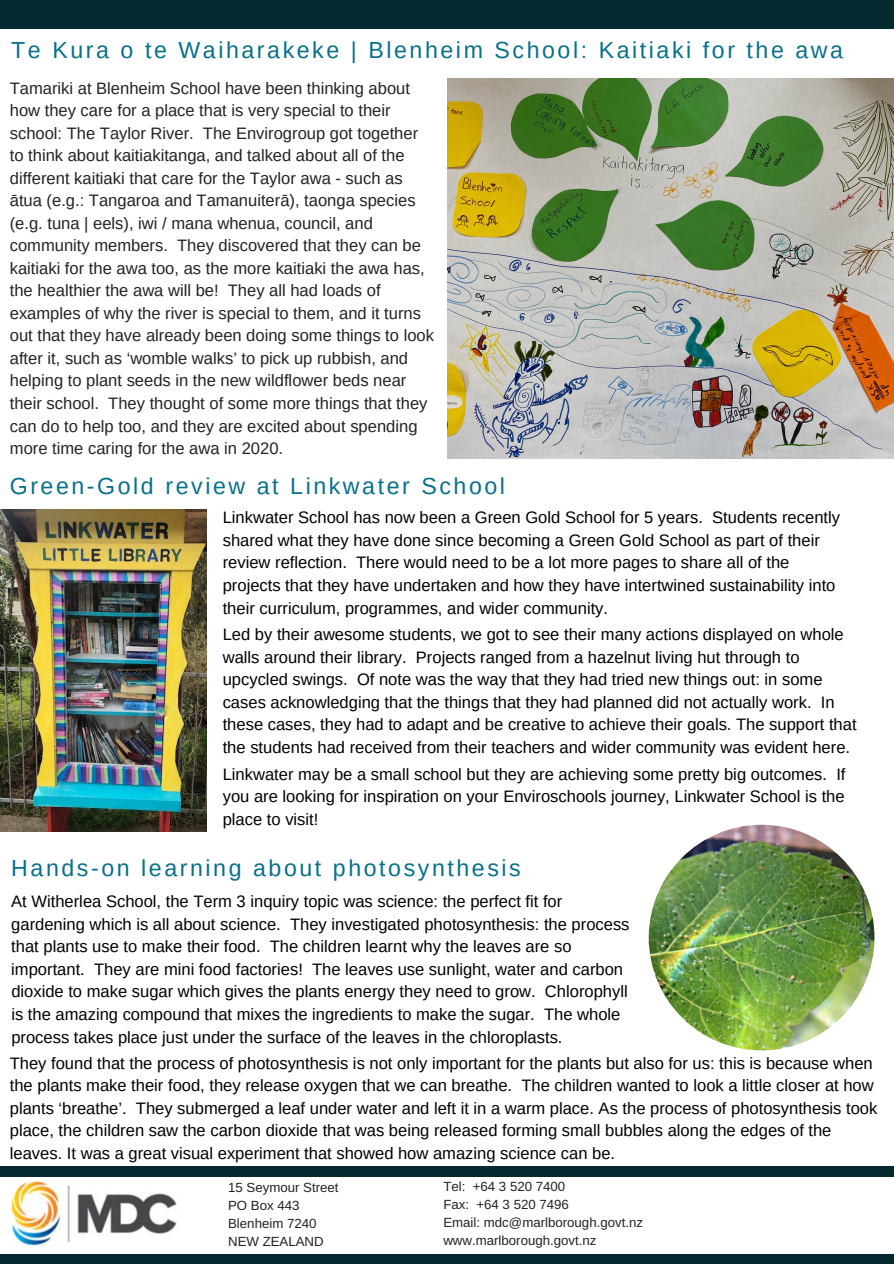
<style>
.page{position:relative;width:894px;height:1264px;background:#fff}
.page>*{position:absolute;margin:0;border:0;box-sizing:border-box;transform-origin:0 0}
.t1{font:23.25px "Arimo";letter-spacing:.11em;color:#08708a}
.t2{font:16.5px/22.5px "Arimo";color:#000}
.t3{font:16.5px/22.5px "Arimo";color:#222}
.t4{font:13.2px "Arimo";color:#222}
</style>
<div class="page">
<div style="left:0;top:1166px;width:893px;height:10px;background:#032b2f"></div>
<div style="left:0;top:1254px;width:893px;height:9px;background:#032b2f"></div>
<div style="left:0;top:0;width:893px;height:29px;background:#032b2f"></div>
<img style="left:447px;top:78px;width:446px;height:380px">
<img style="left:0;top:509px;width:206px;height:322px">
<img style="left:648px;top:824px;width:226px;height:226px;border-radius:50%">
<img style="left:12px;top:1181px;width:165px;height:66px">
<p class="t1" style="left:11px;top:37px;width:833px">Te Kura o te Waiharakeke | Blenheim School: Kaitiaki for the awa</p>
<p class="t3" style="left:10px;top:77px;width:410px">Tamariki at Blenheim School have been thinking about how they care for a place that is very special to their school: The Taylor River. The Envirogroup got together to think about kaitiakitanga, and talked about all of the different kaitiaki that care for the Taylor awa - such as ātua (e.g.: Tangaroa and Tamanuiterā), taonga species</p>
<p class="t3" style="left:10px;top:212px;width:425px">(e.g. tuna | eels), iwi / mana whenua, council, and community members. They discovered that they can be kaitiaki for the awa too, as the more kaitiaki the awa has, the healthier the awa will be! They all had loads of examples of why the river is special to them, and it turns out that they have already been doing some things to look after it, such as ‘womble walks’ to pick up rubbish, and helping to plant seeds in the new wildflower beds near their school. They thought of some more things that they can do to help too, and they are excited about spending more time caring for the awa in 2020.</p>
<p class="t1" style="left:10px;top:473px;width:496px">Green-Gold review at Linkwater School</p>
<p class="t2" style="left:223px;top:506px;width:618px">Linkwater School has now been a Green Gold School for 5 years. Students recently shared what they have done since becoming a Green Gold School as part of their review reflection. There would need to be a lot more pages to share all of the projects that they have undertaken and how they have intertwined sustainability into their curriculum, programmes, and wider community.</p>
<p class="t2" style="left:223px;top:623px;width:635px">Led by their awesome students, we got to see their many actions displayed on whole walls around their library. Projects ranged from a hazelnut living hut through to upcycled swings. Of note was the way that they had tried new things out: in some cases acknowledging that the things that they had planned did not actually work. In these cases, they had to adapt and be creative to achieve their goals. The support that the students had received from their teachers and wider community was evident here.</p>
<p class="t2" style="left:223px;top:762px;width:624px;text-align:justify">Linkwater may be a small school but they are achieving some pretty big outcomes. If you are looking for inspiration on your Enviroschools journey, Linkwater School is the place to visit!</p>
<p class="t1" style="left:11px;top:854px;width:511px">Hands-on learning about photosynthesis</p>
<p class="t2" style="left:11px;top:890px;width:619px">At Witherlea School, the Term 3 inquiry topic was science: the perfect fit for gardening which is all about science. They investigated photosynthesis: the process that plants use to make their food. The children learnt why the leaves are so important. They are mini food factories! The leaves use sunlight, water and carbon dioxide to make sugar which gives the plants energy they need to grow. Chlorophyll is the amazing compound that mixes the ingredients to make the sugar. The whole process takes place just under the surface of the leaves in the chloroplasts.</p>
<p class="t2" style="left:10px;top:1051px;width:868px">They found that the process of photosynthesis is not only important for the plants but also for us: this is because when the plants make their food, they release oxygen that we can breathe. The children wanted to look a little closer at how plants ‘breathe’. They submerged a leaf under water and left it in a warm place. As the process of photosynthesis took place, the children saw the carbon dioxide that was being released forming small bubbles along the edges of the leaves. It was a great visual experiment that showed how amazing science can be.</p>
<p class="t4" style="left:228px;top:1179px;width:112px">15 Seymour Street</p>
<p class="t4" style="left:443px;top:1179px;width:123px">Tel: +64 3 520 7400</p>
<p class="t4" style="left:228px;top:1197px;width:73px">PO Box 443</p>
<p class="t4" style="left:443px;top:1197px;width:127px">Fax: +64 3 520 7496</p>
<p class="t4" style="left:228px;top:1215px;width:90px">Blenheim 7240</p>
<p class="t4" style="left:443px;top:1215px;width:201px">Email: mdc@marlborough.govt.nz</p>
<p class="t4" style="left:228px;top:1233px;width:97px">NEW ZEALAND</p>
<p class="t4" style="left:443px;top:1233px;width:154px">www.marlborough.govt.nz</p>
</div>
